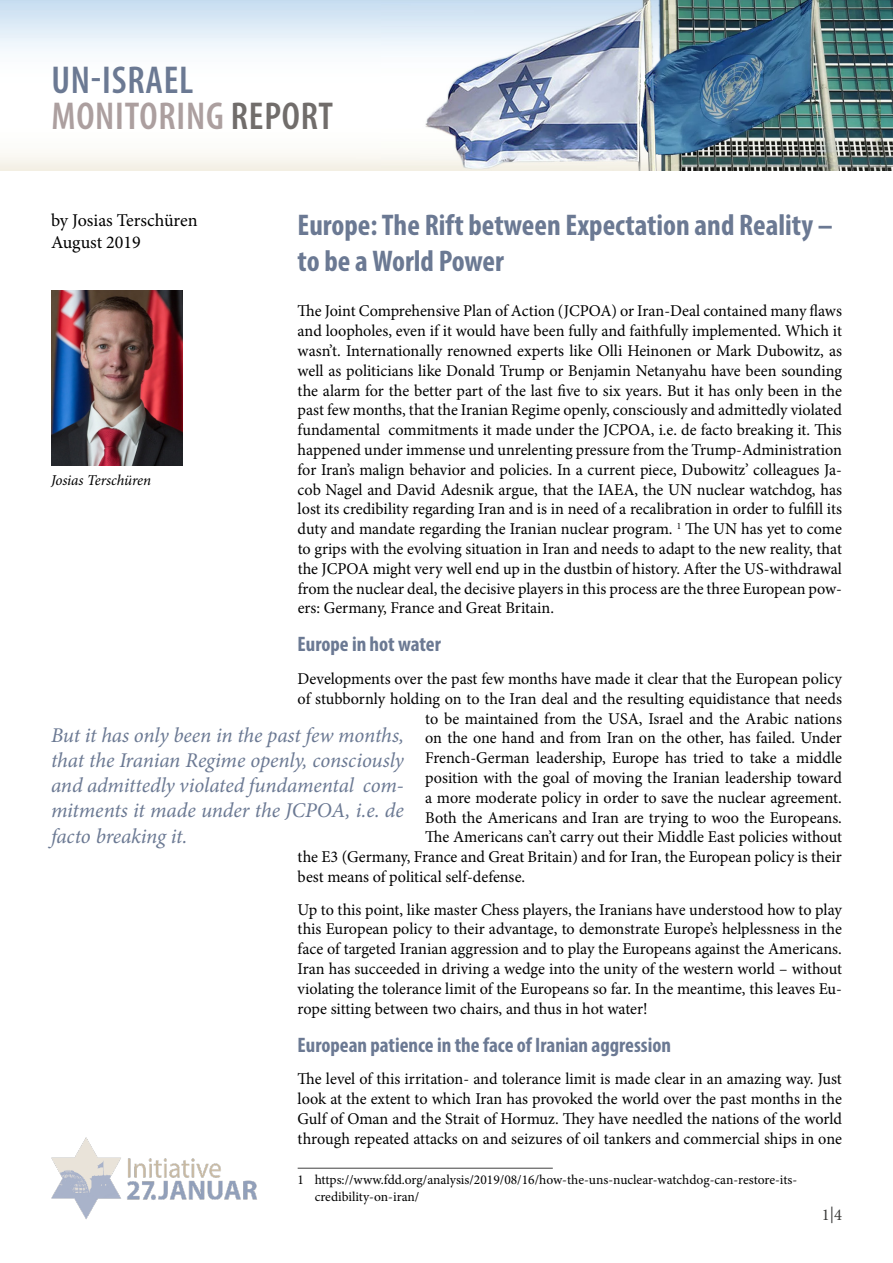
<style>
.page{position:relative;width:893px;height:1263px;background:#fff}
.page>*{position:absolute;margin:0;border:0;box-sizing:border-box;transform-origin:0 0}
.t1{font:600 condensed 39px/36px "Myriad Pro";letter-spacing:.02em;color:#ac9f9f}
.t2{font:700 condensed 30px/36px "Myriad Pro";color:#6b7993}
.t3{font:italic 21px/25.2px "Minion Pro";letter-spacing:-.01em;color:#6b7993;text-align:justify}
.t4{font:700 condensed 21px "Myriad Pro";color:#6b7993}
.t5{font:18px/22.5px "Minion Pro";color:#000}
.t6{font:16.5px/19.8px "Minion Pro";letter-spacing:-.005em;color:#000;text-align:justify}
.t7{font:16.5px "Minion Pro";color:#3c3c3b}
.t8{font:italic 15px "Minion Pro";letter-spacing:-.01em;color:#000}
.t9{font:13.5px/16.2px "Minion Pro";letter-spacing:-.005em;color:#000}
.s1{color:#6b7993}
.s2{color:#716d6b}
</style>
<div class="page">
<img style="left:382px;top:0;width:511px;height:170px">
<img style="left:51px;top:291px;width:132px;height:174px">
<img style="left:51px;top:1137px;width:206px;height:82px">
<hr style="left:298px;top:1168px;width:255px;height:1px;background:#565656">
<h1 class="t1" style="left:51px;top:63px;width:283px"><span class="s1">UN-ISRAEL<br></span>MONITORING <span class="s2">REPORT</span></h1>
<p class="t5" style="left:51px;top:209px;width:148px">by Josias Terschüren<br>August 2019</p>
<h2 class="t2" style="left:298px;top:206px;width:537px">Europe: The Rift between Expectation and Reality – to be a World Power</h2>
<p class="t6" style="left:298px;top:301px;width:546px">The Joint Comprehensive Plan of Action (JCPOA) or Iran-Deal contained many flaws and loopholes, even if it would have been fully and faithfully implemented. Which it wasn’t. Internationally renowned experts like Olli Heinonen or Mark Dubowitz, as well as politicians like Donald Trump or Benjamin Netanyahu have been sounding the alarm for the better part of the last five to six years. But it has only been in the past few months, that the Iranian Regime openly, consciously and admittedly violated fundamental commitments it made under the JCPOA, i.e. de facto breaking it. This happened under immense und unrelenting pressure from the Trump-Administration for Iran’s malign behavior and policies. In a current piece, Dubowitz’ colleagues Ja&shy;cob Nagel and David Adesnik argue, that the IAEA, the UN nuclear watchdog, has lost its credibility regarding Iran and is in need of a recalibration in order to fulfill its duty and mandate regarding the Iranian nuclear program. <sup>1</sup> The UN has yet to come to grips with the evolving situation in Iran and needs to adapt to the new reality, that the JCPOA might very well end up in the dustbin of history. After the US-withdrawal from the nuclear deal, the decisive players in this process are the three European pow&shy;ers: Germany, France and Great Britain.</p>
<p class="t4" style="left:298px;top:631px;width:145px">Europe in hot water</p>
<p class="t6" style="left:298px;top:669px;width:546px">Developments over the past few months have made it clear that the European policy</p>
<p class="t6" style="left:298px;top:689px;width:546px">of stubbornly holding on to the Iran deal and the resulting equidistance that needs</p>
<p class="t6" style="left:425px;top:708px;width:418px">to be maintained from the USA, Israel and the Arabic nations</p>
<p class="t6" style="left:425px;top:728px;width:418px">on the one hand and from Iran on the other, has failed. Under</p>
<p class="t6" style="left:425px;top:748px;width:418px">French-German leadership, Europe has tried to take a middle</p>
<p class="t6" style="left:425px;top:768px;width:418px">position with the goal of moving the Iranian leadership toward</p>
<p class="t6" style="left:425px;top:788px;width:418px">a more moderate policy in order to save the nuclear agreement.</p>
<p class="t6" style="left:425px;top:807px;width:418px">Both the Americans and Iran are trying to woo the Europeans.</p>
<p class="t6" style="left:425px;top:827px;width:418px">The Americans can’t carry out their Middle East policies without</p>
<p class="t6" style="left:298px;top:847px;width:546px">the E3 (Germany, France and Great Britain) and for Iran, the European policy is their</p>
<p class="t6" style="left:298px;top:867px;width:229px">best means of political self-defense.</p>
<p class="t6" style="left:298px;top:899px;width:546px">Up to this point, like master Chess players, the Iranians have understood how to play this European policy to their advantage, to demonstrate Europe’s helplessness in the face of targeted Iranian aggression and to play the Europeans against the Americans.<br>Iran has succeeded in driving a wedge into the unity of the western world – without violating the tolerance limit of the Europeans so far. In the meantime, this leaves Eu&shy;rope sitting between two chairs, and thus in hot water!</p>
<p class="t4" style="left:298px;top:1031px;width:375px">European patience in the face of Iranian aggression</p>
<p class="t6" style="left:298px;top:1069px;width:546px">The level of this irritation- and tolerance limit is made clear in an amazing way. Just look at the extent to which Iran has provoked the world over the past months in the Gulf of Oman and the Strait of Hormuz. They have needled the nations of the world through repeated attacks on and seizures of oil tankers and commercial ships in one</p>
<p class="t9" style="left:315px;top:1172px;width:484px;text-indent:-17px">1 https://www.fdd.org/analysis/2019/08/16/how-the-uns-nuclear-watchdog-can-restore-its&shy;credibility-on-iran/</p>
<p class="t8" style="left:51px;top:470px;width:102px">Josias Terschüren</p>
<p class="t3" style="left:51px;top:722px;width:354px">But it has only been in the past few months, that the Iranian Regime openly, consciously and admittedly violated fundamental com&shy;mitments it made under the JCPOA, i.e. de facto breaking it.</p>
<p class="t7" style="left:822px;top:1204px;width:22px">1|4</p>
</div>
